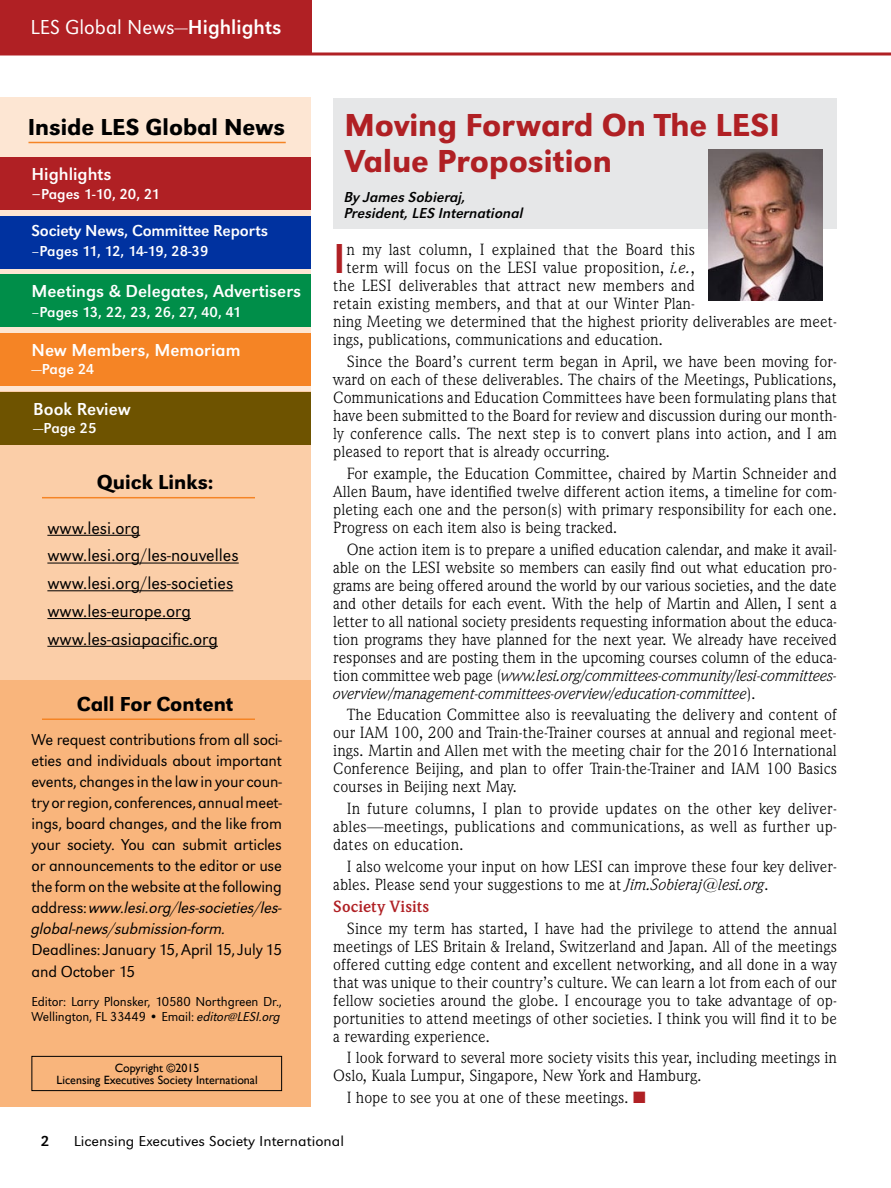
<style>
.page{position:relative;width:891px;height:1188px;background:#fff}
.page>*{position:absolute;margin:0;border:0;box-sizing:border-box;transform-origin:0 0}
.t1{font:43.5px "URW Grotesk T";color:#b02024}
.t2{font:500 33px/36px "URW Grotesk T";color:#b02024}
.t3{font:500 24px "URW Grotesk T";color:#000}
.t4{font:500 21px "URW Grotesk T";color:#000}
.t5{font:21px "URW Grotesk T Ligh";color:#fff}
.t6{font:18px/27.8px "URW Grotesk T Ligh";color:#000}
.t7{font:18px "URW Grotesk T";color:#fff}
.t8{font:16.5px/18px "Weidemann IT Cby BT";color:#000;text-align:justify}
.t9{font:16.5px/21px "URW Grotesk T Ligh";letter-spacing:-.01em;color:#000;text-align:justify}
.t10{font:16.5px/21px "URW Grotesk T Ligh Obli";letter-spacing:-.01em;color:#000}
.t11{font:16.5px "URW Grotesk T";letter-spacing:-.01em;color:#fff}
.t12{font:700 16.5px "Weidemann IT Cby BT";letter-spacing:.005em;color:#b02024}
.t13{font:15px "URW Grotesk T";color:#fff}
.t14{font:15px/16.5px "URW Grotesk T Regu Obli";color:#000}
.t15{font:15px "URW Grotesk T Ligh";color:#000;scale:1.08 1}
.t16{font:15px "URW Grotesk T";color:#000;scale:1.08 1}
.t17{font:13.5px/15px "URW Grotesk T Ligh";letter-spacing:-.01em;color:#000}
.t18{font:12px/12px "Gill Sans";color:#000;text-align:center}
.s1{font-family:"URW Grotesk T"}
.s2{font-size:18px}
.s3{font-family:"URW Grotesk T Ligh"}
.s4{font-family:"URW Grotesk T Ligh Obli"}
.s5{font-style:italic}
.s6{color:#b02024}
</style>
<div class="page">
<hr style="left:0;top:52px;width:891px;height:3px;background:#b02024">
<div style="left:334px;top:98px;width:503px;height:131px;background:#e6e7e8"></div>
<div style="left:0;top:0;width:312px;height:54px;background:#b02024"></div>
<div style="left:0;top:97px;width:311px;height:361px;background:#fde6d3"></div>
<div style="left:0;top:392px;width:311px;height:319px;background:#fbcea8"></div>
<div style="left:0;top:680px;width:311px;height:427px;background:#f9b57c"></div>
<div style="left:0;top:158px;width:311px;height:52px;background:#b02024"></div>
<hr style="left:47px;top:535px;width:93px;height:1px;background:#000">
<hr style="left:47px;top:563px;width:192px;height:1px;background:#000">
<hr style="left:47px;top:590px;width:186px;height:1px;background:#000">
<hr style="left:47px;top:618px;width:144px;height:1px;background:#000">
<hr style="left:47px;top:646px;width:171px;height:1px;background:#000">
<hr style="left:28px;top:142px;width:258px;height:1px;background:#f58425">
<hr style="left:42px;top:497px;width:213px;height:1px;background:#f58425">
<hr style="left:42px;top:718px;width:213px;height:2px;background:#f58425">
<div style="left:0;top:216px;width:311px;height:52px;background:#0032a0"></div>
<div style="left:0;top:274px;width:311px;height:53px;background:#008e49"></div>
<div style="left:0;top:333px;width:311px;height:52px;background:#f58425"></div>
<div style="left:0;top:393px;width:311px;height:52px;background:#6e5300"></div>
<div style="left:32px;top:1056px;width:250px;height:35px;border:1px solid #000"></div>
<img style="left:709px;top:150px;width:113px;height:151px">
<p class="t5" style="left:31px;top:15px;width:252px">LES Global News—<span class="s1">Highlights</span></p>
<h3 class="t3" style="left:28px;top:113px;width:259px">Inside LES Global News</h3>
<p class="t7" style="left:32px;top:163px;width:82px">Highlights</p>
<p class="t13" style="left:32px;top:186px;width:130px"><span class="s2">–</span>Pages 1-10, 20, 21</p>
<p class="t11" style="left:32px;top:221px;width:238px">Society News, Committee Reports</p>
<p class="t13" style="left:32px;top:242px;width:179px">–Pages 11, 12, 14-19, 28-39</p>
<p class="t7" style="left:32px;top:281px;width:271px">Meetings &amp; Delegates, Advertisers</p>
<p class="t13" style="left:32px;top:303px;width:211px">–Pages 13, 22, 23, 26, 27, 40, 41</p>
<p class="t7" style="left:32px;top:339px;width:211px">New Members, Memoriam</p>
<p class="t13" style="left:32px;top:360px;width:64px">—Page 24</p>
<p class="t7" style="left:33px;top:399px;width:99px">Book Review</p>
<p class="t13" style="left:33px;top:420px;width:65px">—Page 25</p>
<p class="t4" style="left:97px;top:470px;width:118px">Quick Links:</p>
<p class="t6" style="left:47px;top:514px;width:193px">www.lesi.org www.lesi.org/les-nouvelles www.lesi.org/les-societies www.les-europe.org www.les-asiapacific.org</p>
<p class="t4" style="left:77px;top:692px;width:158px">Call For Content</p>
<p class="t9" style="left:32px;top:729px;width:252px">We request contributions from all soci&shy;eties and individuals about important events, changes in the law in your coun&shy;try or region, conferences, annual meet&shy;ings, board changes, and the like from your society. You can submit articles or announcements to the editor or use the form on the website at the following</p>
<p class="t10" style="left:32px;top:897px;width:252px"><span class="s3">address:</span> www.lesi.org/les-societies/les&shy;global-news/submission-form.</p>
<p class="t9" style="left:32px;top:938px;width:252px;line-height:22.5px">Deadlines: January 15, April 15, July 15 and October 15</p>
<p class="t17" style="left:32px;top:994px;width:252px">Editor: Larry Plonsker, 10580 Northgreen Dr.,<br>Wellington, FL 33449 • Email: <span class="s4">editor@LESI.org</span></p>
<p class="t18" style="left:57px;top:1062px;width:203px">Copyright ©2015<br>Licensing Executives Society International</p>
<h2 class="t2" style="left:344px;top:106px;width:437px">Moving Forward On The LESI<br>Value Proposition</h2>
<p class="t14" style="left:344px;top:189px;width:181px">By James Sobieraj,<br>President, LES International</p>
<h1 class="t1" style="left:333px;top:234px;width:14px">I</h1>
<p class="t8" style="left:346px;top:240px;width:350px">n my last column, I explained that the Board this</p>
<p class="t8" style="left:346px;top:258px;width:350px">term will focus on the LESI value proposition, <span class="s5">i.e.</span>,</p>
<p class="t8" style="left:333px;top:276px;width:363px">the LESI deliverables that attract new members and</p>
<p class="t8" style="left:333px;top:294px;width:363px">retain existing members, and that at our Winter Plan-</p>
<p class="t8" style="left:333px;top:312px;width:505px">ning Meeting we determined that the highest priority deliverables are meet-</p>
<p class="t8" style="left:333px;top:330px;width:331px">ings, publications, communications and education.</p>
<p class="t8" style="left:333px;top:352px;width:505px;text-indent:13px">Since the Board’s current term began in April, we have been moving for&shy;ward on each of these deliverables. The chairs of the Meetings, Publications, Communications and Education Committees have been formulating plans that have been submitted to the Board for review and discussion during our month&shy;ly conference calls. The next step is to convert plans into action, and I am pleased to report that is already occurring.</p>
<p class="t8" style="left:333px;top:464px;width:505px;text-indent:13px">For example, the Education Committee, chaired by Martin Schneider and Allen Baum, have identified twelve different action items, a timeline for com&shy;pleting each one and the person(s) with primary responsibility for each one.<br>Progress on each item also is being tracked.</p>
<p class="t8" style="left:333px;top:540px;width:505px;text-indent:13px">One action item is to prepare a unified education calendar, and make it avail&shy;able on the LESI website so members can easily find out what education pro&shy;grams are being offered around the world by our various societies, and the date and other details for each event. With the help of Martin and Allen, I sent a letter to all national society presidents requesting information about the educa&shy;tion programs they have planned for the next year. We already have received responses and are posting them in the upcoming courses column of the educa&shy;tion committee web page (<span class="s5">www.lesi.org/committees-community/lesi-committees&shy;overview/management-committees-overview/education-committee</span>).</p>
<p class="t8" style="left:333px;top:706px;width:505px;text-indent:13px">The Education Committee also is reevaluating the delivery and content of our IAM 100, 200 and Train-the-Trainer courses at annual and regional meet&shy;ings. Martin and Allen met with the meeting chair for the 2016 International Conference Beijing, and plan to offer Train-the-Trainer and IAM 100 Basics courses in Beijing next May.</p>
<p class="t8" style="left:333px;top:799px;width:505px;text-indent:13px">In future columns, I plan to provide updates on the other key deliver&shy;ables—meetings, publications and communications, as well as further up&shy;dates on education.</p>
<p class="t8" style="left:333px;top:857px;width:505px;text-indent:13px">I also welcome your input on how LESI can improve these four key deliver&shy;ables. Please send your suggestions to me at <span class="s5">Jim.Sobieraj@lesi.org</span>.</p>
<p class="t12" style="left:333px;top:896px;width:98px">Society Visits</p>
<p class="t8" style="left:333px;top:919px;width:505px;text-indent:13px">Since my term has started, I have had the privilege to attend the annual meetings of LES Britain &amp; Ireland, Switzerland and Japan. All of the meetings offered cutting edge content and excellent networking, and all done in a way that was unique to their country’s culture. We can learn a lot from each of our fellow societies around the globe. I encourage you to take advantage of op&shy;portunities to attend meetings of other societies. I think you will find it to be a rewarding experience.</p>
<p class="t8" style="left:333px;top:1048px;width:505px;text-indent:13px">I look forward to several more society visits this year, including meetings in<br>Oslo, Kuala Lumpur, Singapore, New York and Hamburg.</p>
<p class="t8" style="left:347px;top:1088px;width:300px">I hope to see you at one of these meetings. <span class="s6">■</span></p>
<p class="t16" style="left:41px;top:1132px;width:10px">2</p>
<p class="t15" style="left:74px;top:1132px;width:252px">Licensing Executives Society International</p>
</div>
